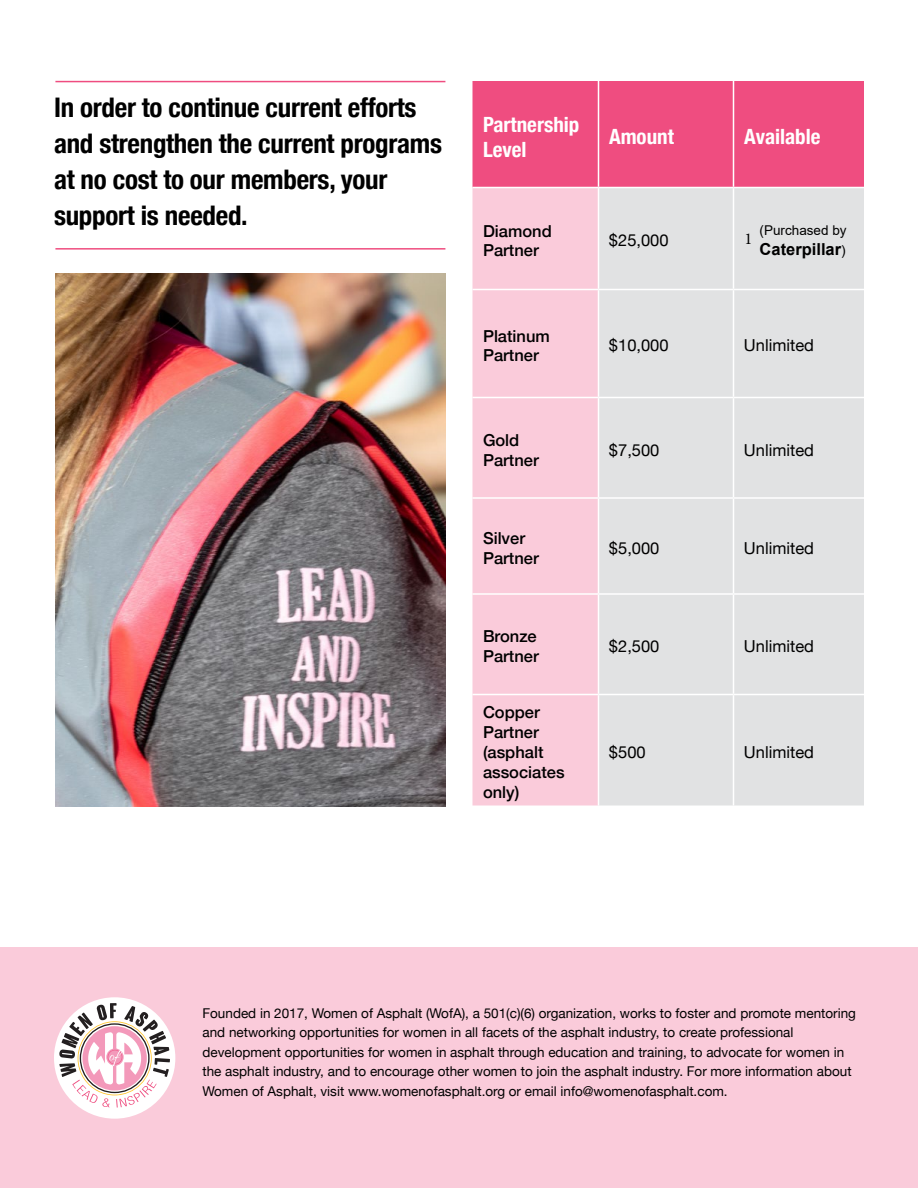
<style>
.page{position:relative;width:918px;height:1188px;background:#fff}
.page>*{position:absolute;margin:0;border:0;box-sizing:border-box;transform-origin:0 0}
.t1{font:700 condensed 27px/36px "Helvetica Neue";letter-spacing:-.01em;color:#000}
.t2{font:700 condensed 21px/25.2px "Helvetica Neue";color:#fff}
.t3{font:500 16.5px/19.8px "Helvetica Neue";color:#000}
.t4{font:16.5px "Helvetica Neue";color:#000}
.t5{font:700 16.5px "Arial";color:#000}
.t6{font:16.5px "Minion Pro";color:#000}
.t7{font:13.5px/19.5px "Helvetica Neue";color:#000}
.t8{font:13.5px "Arial";color:#000}
.s1{font-weight:400;font-size:13.5px}
</style>
<div class="page">
<div style="left:0;top:948px;width:918px;height:240px;background:#facbda"></div>
<div style="left:54px;top:997px;width:121px;height:122px;background:#fff;border-radius:50%"></div>
<svg style="left:59px;top:1003px;width:111px;height:105px"></svg>
<div style="left:472px;top:81px;width:392px;height:106px;background:#ef4d80"></div>
<div style="left:472px;top:188px;width:126px;height:618px;background:#facbda"></div>
<div style="left:599px;top:188px;width:265px;height:618px;background:#e1e2e3"></div>
<hr style="left:598px;top:81px;width:1px;height:106px;background:#fff">
<hr style="left:733px;top:81px;width:1px;height:106px;background:#fff">
<hr style="left:733px;top:188px;width:1px;height:101px;background:#fff">
<hr style="left:472px;top:289px;width:126px;height:1px;background:#fff">
<hr style="left:598px;top:289px;width:136px;height:1px;background:#fff">
<hr style="left:734px;top:289px;width:130px;height:1px;background:#fff">
<hr style="left:733px;top:290px;width:1px;height:107px;background:#fff">
<hr style="left:472px;top:397px;width:126px;height:1px;background:#fff">
<hr style="left:598px;top:397px;width:136px;height:1px;background:#fff">
<hr style="left:734px;top:397px;width:130px;height:1px;background:#fff">
<hr style="left:733px;top:398px;width:1px;height:99px;background:#fff">
<hr style="left:472px;top:497px;width:126px;height:2px;background:#fff">
<hr style="left:598px;top:497px;width:136px;height:2px;background:#fff">
<hr style="left:734px;top:497px;width:130px;height:2px;background:#fff">
<hr style="left:733px;top:499px;width:1px;height:94px;background:#fff">
<hr style="left:472px;top:593px;width:126px;height:2px;background:#fff">
<hr style="left:598px;top:593px;width:136px;height:2px;background:#fff">
<hr style="left:734px;top:593px;width:130px;height:2px;background:#fff">
<hr style="left:733px;top:595px;width:1px;height:99px;background:#fff">
<hr style="left:472px;top:694px;width:126px;height:1px;background:#fff">
<hr style="left:598px;top:694px;width:136px;height:1px;background:#fff">
<hr style="left:734px;top:694px;width:130px;height:1px;background:#fff">
<hr style="left:733px;top:695px;width:1px;height:111px;background:#fff">
<hr style="left:55px;top:248px;width:390px;height:2px;background:#ef4d80">
<hr style="left:55px;top:81px;width:390px;height:1px;background:#ef4d80">
<img style="left:55px;top:273px;width:390px;height:534px">
<h1 class="t1" style="left:54px;top:88px;width:390px">In order to continue current efforts and strengthen the current programs at no cost to our members, your support is needed.</h1>
<h2 class="t2" style="left:483px;top:110px;width:98px">Partnership<br>Level</h2>
<h2 class="t2" style="left:609px;top:123px;width:66px">Amount</h2>
<h2 class="t2" style="left:744px;top:123px;width:78px">Available</h2>
<p class="t3" style="left:483px;top:220px;width:70px">Diamond<br>Partner</p>
<p class="t4" style="left:609px;top:229px;width:61px">$25,000</p>
<p class="t6" style="left:744px;top:228px;width:9px">1</p>
<p class="t8" style="left:760px;top:221px;width:89px">(Purchased by</p>
<p class="t5" style="left:760px;top:238px;width:88px">Caterpillar<span class="s1">)</span></p>
<p class="t3" style="left:483px;top:325px;width:68px">Platinum<br>Partner</p>
<p class="t4" style="left:609px;top:334px;width:61px">$10,000</p>
<p class="t4" style="left:744px;top:334px;width:71px">Unlimited</p>
<p class="t3" style="left:483px;top:429px;width:57px">Gold<br>Partner</p>
<p class="t4" style="left:609px;top:438px;width:52px">$7,500</p>
<p class="t4" style="left:744px;top:438px;width:71px">Unlimited</p>
<p class="t3" style="left:483px;top:527px;width:57px">Silver<br>Partner</p>
<p class="t4" style="left:609px;top:536px;width:52px">$5,000</p>
<p class="t4" style="left:744px;top:536px;width:71px">Unlimited</p>
<p class="t3" style="left:483px;top:625px;width:57px">Bronze<br>Partner</p>
<p class="t4" style="left:609px;top:634px;width:52px">$2,500</p>
<p class="t4" style="left:744px;top:634px;width:71px">Unlimited</p>
<p class="t3" style="left:483px;top:701px;width:83px">Copper<br>Partner (asphalt associates only)</p>
<p class="t4" style="left:609px;top:740px;width:38px">$500</p>
<p class="t4" style="left:744px;top:740px;width:71px">Unlimited</p>
<p class="t7" style="left:202px;top:1004px;width:655px">Founded in 2017, Women of Asphalt (WofA), a 501(c)(6) organization, works to foster and promote mentoring and networking opportunities for women in all facets of the asphalt industry, to create professional development opportunities for women in asphalt through education and training, to advocate for women in the asphalt industry, and to encourage other women to join the asphalt industry. For more information about Women of Asphalt, visit www.womenofasphalt.org or email info@womenofasphalt.com.</p>
</div>
